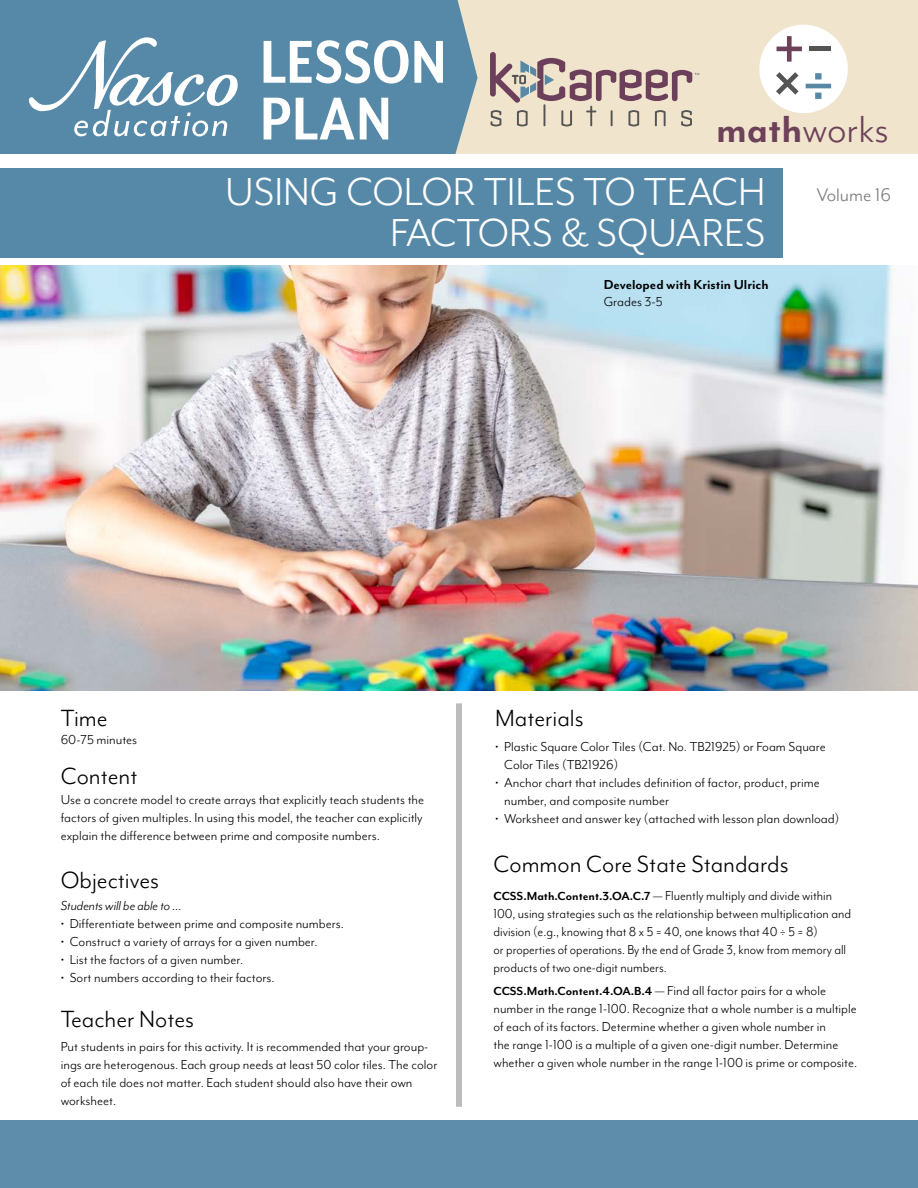
<style>
.page{position:relative;width:918px;height:1188px;background:#fff}
.page>*{position:absolute;margin:0;border:0;box-sizing:border-box;transform-origin:0 0}
.t1{font:700 69.75px/56.7px "Mr Eaves XL Mod Nar OT";letter-spacing:.01em;color:#fff}
.t2{font:45px/40.8px "Mr Eaves Mod OT";color:#fff}
.t3{font:43.5px "Mr Eaves Mod OT";color:#6c4159}
.t4{font:27px "Mr Eaves Mod OT";color:#000}
.t5{font:15px/18px "Mr Eaves Mod OT";color:#000}
.t6{font:700 15px "Mr Eaves Mod OT";color:#000}
.t7{font:italic 15px "Mr Eaves Mod OT";color:#000}
.s1{font-weight:700}
.s2{font-size:21px;color:#787878}
.s3{font-weight:700;font-size:13.5px}
</style>
<div class="page">
<div style="left:456px;top:703px;width:6px;height:404px;background:#bcbcbc"></div>
<img style="left:0;top:266px;width:918px;height:424px">
<div style="left:0;top:0;width:918px;height:156px;background:#f0e4cc"></div>
<div style="left:0;top:0;width:478px;height:154px;background:#5689a7"></div>
<svg style="left:28px;top:37px;width:212px;height:99px"></svg>
<svg style="left:490px;top:52px;width:209px;height:74px"></svg>
<div style="left:0;top:154px;width:918px;height:11px;background:#fff"></div>
<div style="left:759px;top:25px;width:89px;height:88px;background:#fff;border-radius:50%"></div>
<svg style="left:776px;top:72px;width:23px;height:23px"></svg>
<svg style="left:806px;top:73px;width:25px;height:26px"></svg>
<svg style="left:777px;top:36px;width:25px;height:26px"></svg>
<hr style="left:810px;top:47px;width:21px;height:4px;background:#545454">
<div style="left:0;top:168px;width:783px;height:89px;background:#5689a7"></div>
<div style="left:0;top:1120px;width:918px;height:68px;background:#5d8daa"></div>
<h1 class="t1" style="left:260px;top:33px;width:188px">LESSON<br>PLAN</h1>
<h3 class="t3" style="left:716px;top:106px;width:174px"><span class="s1">math</span>works</h3>
<h2 class="t2" style="left:390px;top:171px;width:502px;text-indent:-165px">USING COLOR TILES TO TEACH <span class="s2">Volume 16<br></span>FACTORS &amp; SQUARES</h2>
<p class="t6" style="left:604px;top:277px;width:166px">Developed with Kristin Ulrich</p>
<p class="t5" style="left:604px;top:292px;width:60px">Grades 3-5</p>
<h3 class="t4" style="left:61px;top:703px;width:48px">Time</h3>
<p class="t5" style="left:61px;top:730px;width:78px">60-75 minutes</p>
<h3 class="t4" style="left:61px;top:762px;width:78px">Content</h3>
<p class="t5" style="left:61px;top:791px;width:365px;text-align:justify">Use a concrete model to create arrays that explicitly teach students the factors of given multiples. In using this model, the teacher can explicitly explain the difference between prime and composite numbers.</p>
<h3 class="t4" style="left:61px;top:865px;width:100px">Objectives</h3>
<p class="t7" style="left:61px;top:897px;width:123px">Students will be able to …</p>
<p class="t5" style="left:61px;top:915px;width:285px">• Differentiate between prime and composite numbers.</p>
<p class="t5" style="left:61px;top:933px;width:258px">• Construct a variety of arrays for a given number.</p>
<p class="t5" style="left:61px;top:951px;width:184px">• List the factors of a given number.</p>
<p class="t5" style="left:61px;top:969px;width:215px">• Sort numbers according to their factors.</p>
<h3 class="t4" style="left:61px;top:1005px;width:135px">Teacher Notes</h3>
<p class="t5" style="left:61px;top:1038px;width:378px">Put students in pairs for this activity. It is recommended that your group&shy;ings are heterogenous. Each group needs at least 50 color tiles. The color of each tile does not matter. Each student should also have their own worksheet.</p>
<h3 class="t4" style="left:495px;top:703px;width:90px">Materials</h3>
<p class="t5" style="left:504px;top:738px;width:323px;text-indent:-9px">• Plastic Square Color Tiles (Cat. No. TB21925) or Foam Square<br>Color Tiles (TB21926)</p>
<p class="t5" style="left:504px;top:774px;width:317px;text-indent:-9px">• Anchor chart that includes definition of factor, product, prime number, and composite number</p>
<p class="t5" style="left:495px;top:810px;width:346px">• Worksheet and answer key (attached with lesson plan download)</p>
<h3 class="t4" style="left:494px;top:849px;width:297px">Common Core State Standards</h3>
<p class="t5" style="left:494px;top:887px;width:359px"><span class="s3">CCSS.Math.Content.3.OA.C.7</span> — Fluently multiply and divide within 100, using strategies such as the relationship between multiplication and division (e.g., knowing that 8 x 5 = 40, one knows that 40 ÷ 5 = 8)<br>or properties of operations. By the end of Grade 3, know from memory all products of two one-digit numbers.</p>
<p class="t5" style="left:494px;top:981px;width:365px"><span class="s3">CCSS.Math.Content.4.OA.B.4</span> — Find all factor pairs for a whole number in the range 1-100. Recognize that a whole number is a multiple of each of its factors. Determine whether a given whole number in<br>the range 1-100 is a multiple of a given one-digit number. Determine whether a given whole number in the range 1-100 is prime or composite.</p>
</div>
